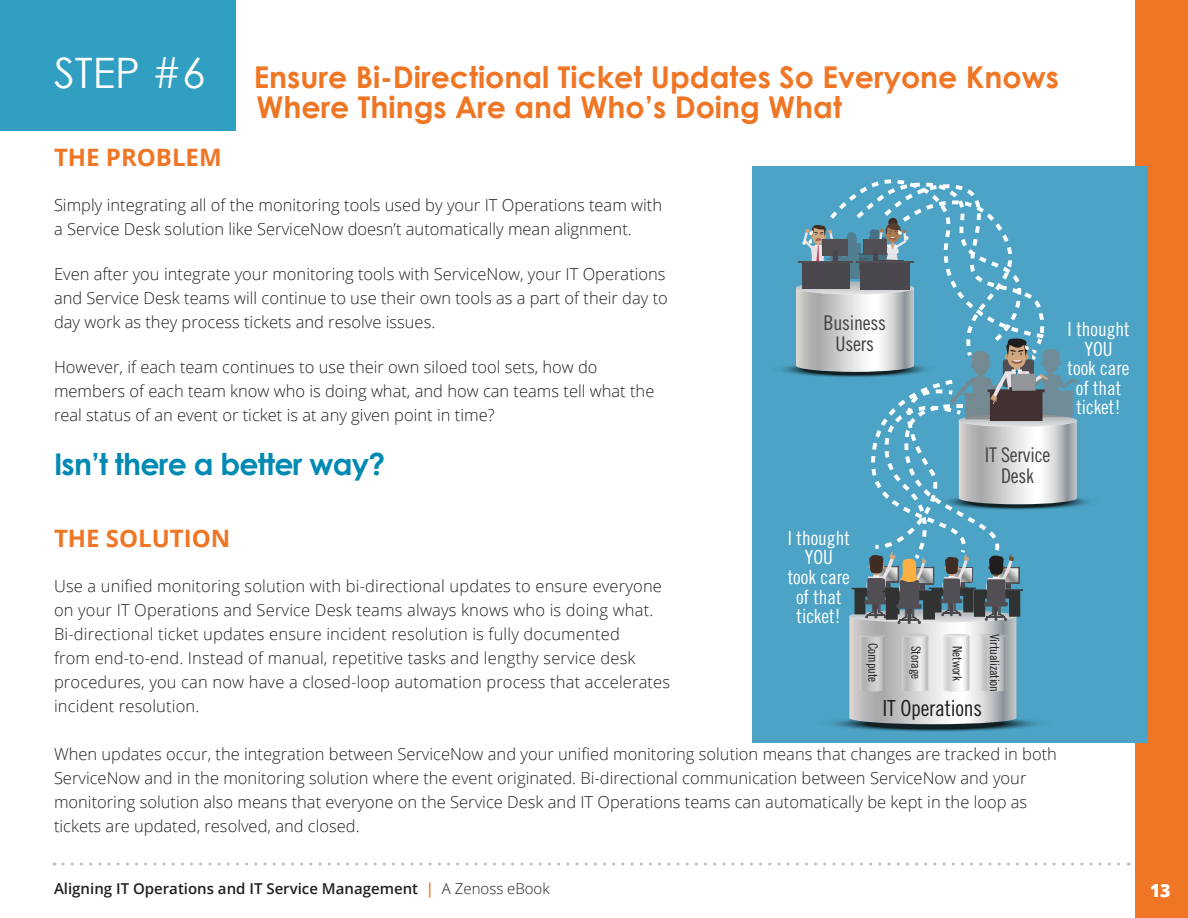
<style>
.page{position:relative;width:1188px;height:918px;background:#fff}
.page>*{position:absolute;margin:0;border:0;box-sizing:border-box;transform-origin:0 0}
.t1{font:700 30px/30px "Century Gothic";color:#ee7625;text-align:center}
.t2{font:700 30px "Century Gothic";letter-spacing:-.025em;color:#008ab3}
.t3{font:700 24px "Open Sans";color:#ee7625}
.t4{font:22.2px "Trade Gothic Cond Eighteen";letter-spacing:-.01em;color:#201d1e}
.t5{font:20.25px/20.9px "Trade Gothic Cond Eighteen";letter-spacing:-.01em;color:#414042;text-align:center}
.t6{font:19.5px/19.5px "Trade Gothic Cond Eighteen";color:#fff;text-align:center}
.t7{font:800 18px "Open Sans";color:#fff}
.t8{font:300 16.5px/24px "Open Sans";color:#231f20}
.t9{font:600 15px "Open Sans";color:#231f20}
.t10{font:12.75px "Trade Gothic Cond Eighteen";letter-spacing:-.01em;color:#201d1e}
.s1{font-weight:400;font-size:42px;color:#fff}
.s2{color:#ee7625}
.s3{font-weight:300}
</style>
<div class="page">
<div style="left:1135px;top:0;width:53px;height:918px;background:#ee7625"></div>
<svg style="left:63px;top:863px;width:1066px;height:3px"></svg>
<div style="left:0;top:0;width:235px;height:131px;background:#319fc2"></div>
<div style="left:752px;top:167px;width:396px;height:576px;background:#4ca3c5"></div>
<svg style="left:933px;top:492px;width:167px;height:18px"></svg>
<svg style="left:770px;top:360px;width:167px;height:18px"></svg>
<svg style="left:816px;top:714px;width:236px;height:18px"></svg>
<svg style="left:796px;top:179px;width:283px;height:545px"></svg>
<h1 class="t1" style="left:54px;top:61px;width:1006px"><span class="s1">STEP #6</span> Ensure Bi-Directional Ticket Updates So Everyone Knows<br>Where Things Are and Who’s Doing What</h1>
<h2 class="t3" style="left:54px;top:140px;width:169px">THE PROBLEM</h2>
<p class="t8" style="left:54px;top:192px;width:610px">Simply integrating all of the monitoring tools used by your IT Operations team with a Service Desk solution like ServiceNow doesn’t automatically mean alignment.</p>
<p class="t8" style="left:54px;top:261px;width:615px">Even after you integrate your monitoring tools with ServiceNow, your IT Operations and Service Desk teams will continue to use their own tools as a part of their day to day work as they process tickets and resolve issues.</p>
<p class="t8" style="left:54px;top:354px;width:602px">However, if each team continues to use their own siloed tool sets, how do members of each team know who is doing what, and how can teams tell what the real status of an event or ticket is at any given point in time?</p>
<h1 class="t2" style="left:54px;top:445px;width:333px">Isn’t there a better way?</h1>
<p class="t5" style="left:824px;top:312px;width:64px">Business<br>Users</p>
<p class="t5" style="left:985px;top:444px;width:67px">IT Service<br>Desk</p>
<p class="t6" style="left:1068px;top:319px;width:63px">I thought<br>YOU<br>took care of that ticket!</p>
<h2 class="t3" style="left:54px;top:521px;width:178px">THE SOLUTION</h2>
<p class="t8" style="left:54px;top:573px;width:618px">Use a unified monitoring solution with bi-directional updates to ensure everyone on your IT Operations and Service Desk teams always knows who is doing what.<br>Bi-directional ticket updates ensure incident resolution is fully documented<br>from end-to-end. Instead of manual, repetitive tasks and lengthy service desk procedures, you can now have a closed-loop automation process that accelerates incident resolution.</p>
<p class="t8" style="left:54px;top:741px;width:1005px">When updates occur, the integration between ServiceNow and your unified monitoring solution means that changes are tracked in both ServiceNow and in the monitoring solution where the event originated. Bi-directional communication between ServiceNow and your monitoring solution also means that everyone on the Service Desk and IT Operations teams can automatically be kept in the loop as tickets are updated, resolved, and closed.</p>
<p class="t6" style="left:788px;top:528px;width:63px">I thought<br>YOU<br>took care of that ticket!</p>
<p class="t10" style="left:1002px;top:634px;width:59px;rotate:90deg">Virtualization</p>
<p class="t10" style="left:881px;top:643px;width:41px;rotate:90deg">Compute</p>
<p class="t10" style="left:924px;top:646px;width:35px;rotate:90deg">Storage</p>
<p class="t10" style="left:965px;top:646px;width:36px;rotate:90deg">Network</p>
<h3 class="t4" style="left:883px;top:695px;width:101px">IT Operations</h3>
<p class="t9" style="left:54px;top:879px;width:497px">Aligning IT Operations and IT Service Management <span class="s2">|</span> <span class="s3">A Zenoss eBook</span></p>
<p class="t7" style="left:1150px;top:877px;width:23px">13</p>
</div>
